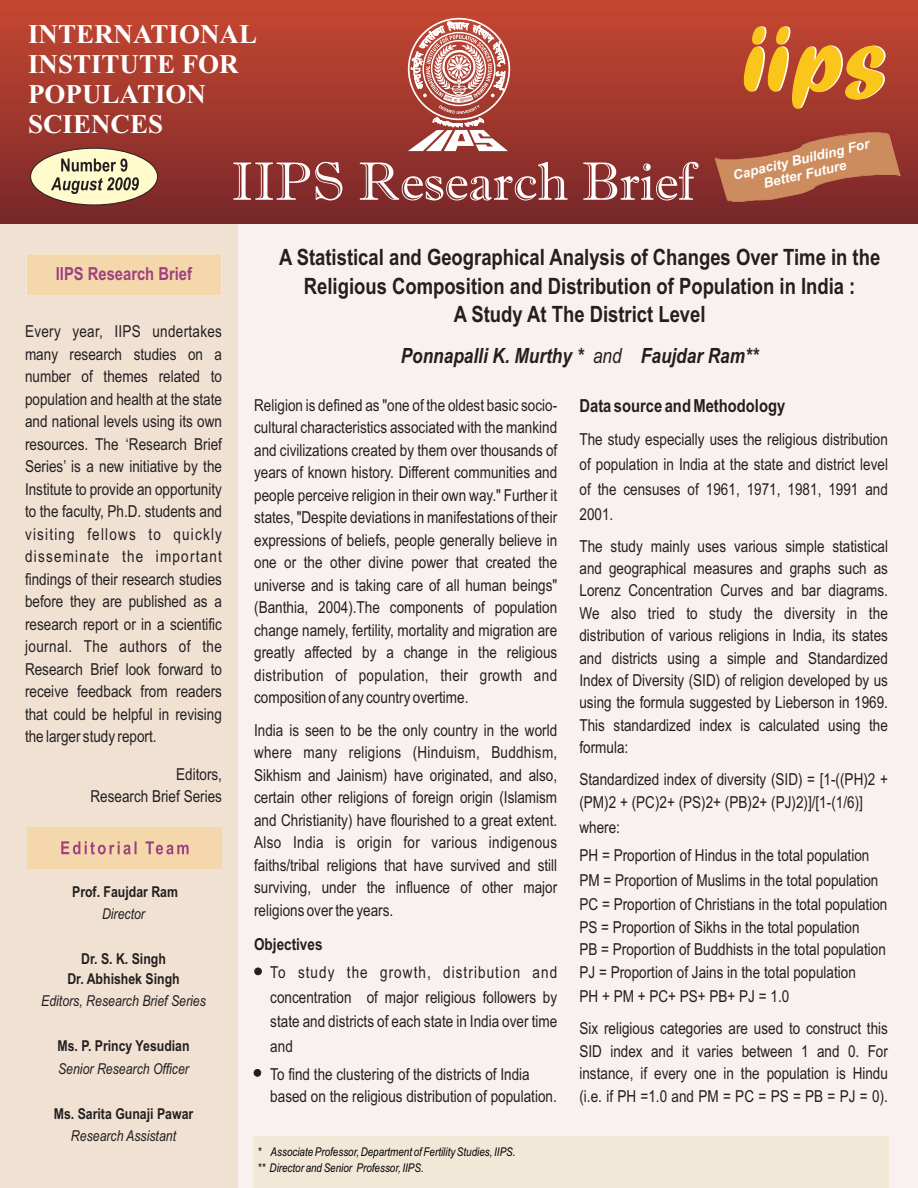
<style>
.page{position:relative;width:918px;height:1188px;background:#fff}
.page>*{position:absolute;margin:0;border:0;box-sizing:border-box;transform-origin:0 0}
.t1{font:95.85px "Forte";color:#fff}
.t2{font:700 27px/29.8px "Times New Roman";color:#fff}
.t3{font:700 22.5px/28.3px "Arial Narrow";color:#231f20;text-align:center}
.t4{font:italic 700 21px "Arial Narrow";color:#231f20}
.t5{font:700 18px "Arial Narrow";color:#231f20}
.t6{font:700 18px "Arial Narrow";color:#9e4180}
.t7{font:16.5px/22.5px "Arial Narrow";color:#231f20;text-align:justify}
.t8{font:700 16.5px "Arial Narrow";color:#231f20}
.t9{font:700 15px/19.5px "Arial Narrow";color:#231f20;text-align:center}
.t10{font:italic 15px "Arial Narrow";color:#231f20}
.t11{font:italic 700 13.5px/15.1px "Arial";color:#fff;text-align:center}
.t12{font:italic 12px/16.5px "Arial Narrow";color:#010202}
.s1{font-weight:400}
</style>
<div class="page">
<div style="left:0;top:0;width:918px;height:224px;background:linear-gradient(to bottom,#c64831,#782729)"></div>
<div style="left:237px;top:225px;width:681px;height:963px;background:#f8f1ef"></div>
<div style="left:0;top:225px;width:237px;height:963px;background:#f0e1d3"></div>
<div style="left:30px;top:148px;width:128px;height:57px;background:#fffbcc;border:1px solid #231f20;border-radius:50%"></div>
<svg style="left:408px;top:18px;width:102px;height:133px"></svg>
<div style="left:28px;top:827px;width:194px;height:42px;background:#f4d8ab"></div>
<svg style="left:61px;top:841px;width:128px;height:13px"></svg>
<div style="left:27px;top:254px;width:194px;height:41px;background:#f4d8ab"></div>
<svg style="left:233px;top:162px;width:466px;height:39px;background:#a25d5c"></svg>
<svg style="left:714px;top:132px;width:188px;height:70px;background:#b16448"></svg>
<svg style="left:51px;top:158px;width:88px;height:36px"></svg>
<div style="left:255px;top:968px;width:7px;height:7px;background:#231f20;border:1px solid #231f20;border-radius:50%"></div>
<div style="left:254px;top:1069px;width:7px;height:7px;background:#231f20;border:1px solid #231f20;border-radius:50%"></div>
<div style="left:253px;top:1137px;width:636px;height:51px;background:#f1e8d7"></div>
<h2 class="t2" style="left:28px;top:22px;width:231px">INTERNATIONAL<br>INSTITUTE FOR<br>POPULATION<br>SCIENCES</h2>
<h1 class="t1" style="left:743px;top:26px;width:145px">iips</h1>
<p class="t11" style="left:732px;top:169px;width:141px;rotate:-13deg">Capacity Building For<br>Better Future</p>
<p class="t6" style="left:56px;top:268px;width:138px">IIPS Research Brief</p>
<p class="t7" style="left:25px;top:322px;width:199px">Every year, IIPS undertakes many research studies on a number of themes related to population and health at the state and national levels using its own resources. The ‘Research Brief Series’ is a new initiative by the Institute to provide an opportunity to the faculty, Ph.D. students and visiting fellows to quickly disseminate the important findings of their research studies before they are published as a research report or in a scientific journal. The authors of the Research Brief look forward to receive feedback from readers that could be helpful in revising the larger study report.</p>
<p class="t7" style="left:90px;top:764px;width:133px;text-align:right">Editors,<br>Research Brief Series</p>
<p class="t9" style="left:72px;top:883px;width:107px">Prof. Faujdar Ram</p>
<p class="t10" style="left:102px;top:909px;width:45px">Director</p>
<p class="t9" style="left:67px;top:951px;width:114px">Dr. S. K. Singh<br>Dr. Abhishek Singh</p>
<p class="t10" style="left:41px;top:996px;width:166px">Editors, Research Brief Series</p>
<p class="t9" style="left:57px;top:1038px;width:134px">Ms. P. Princy Yesudian</p>
<p class="t10" style="left:58px;top:1063px;width:132px">Senior Research Officer</p>
<p class="t9" style="left:54px;top:1105px;width:141px">Ms. Sarita Gunaji Pawar</p>
<p class="t10" style="left:71px;top:1131px;width:107px">Research Assistant</p>
<h3 class="t3" style="left:279px;top:245px;width:603px">A Statistical and Geographical Analysis of Changes Over Time in the<br>Religious Composition and Distribution of Population in India :<br>A Study At The District Level</h3>
<p class="t4" style="left:401px;top:348px;width:359px">Ponnapalli K. Murthy * <span class="s1">and</span> Faujdar Ram**</p>
<p class="t7" style="left:254px;top:395px;width:305px">Religion is defined as "one of the oldest basic socio&shy;cultural characteristics associated with the mankind and civilizations created by them over thousands of years of known history. Different communities and people perceive religion in their own way." Further it states, "Despite deviations in manifestations of their expressions of beliefs, people generally believe in one or the other divine power that created the universe and is taking care of all human beings" (Banthia, 2004).The components of population change namely, fertility, mortality and migration are greatly affected by a change in the religious distribution of population, their growth and composition of any country overtime.</p>
<p class="t7" style="left:254px;top:720px;width:305px">India is seen to be the only country in the world where many religions (Hinduism, Buddhism, Sikhism and Jainism) have originated, and also, certain other religions of foreign origin (Islamism and Christianity) have flourished to a great extent.<br>Also India is origin for various indigenous faiths/tribal religions that have survived and still surviving, under the influence of other major religions over the years.</p>
<p class="t8" style="left:254px;top:938px;width:70px">Objectives</p>
<p class="t7" style="left:270px;top:962px;width:288px;line-height:24.5px">To study the growth, distribution and concentration of major religious followers by state and districts of each state in India over time and</p>
<p class="t7" style="left:270px;top:1064px;width:288px">To find the clustering of the districts of India based on the religious distribution of population.</p>
<p class="t12" style="left:258px;top:1144px;width:259px">* Associate Professor, Department of Fertility Studies, IIPS. ** Director and Senior Professor, IIPS.</p>
<p class="t5" style="left:579px;top:399px;width:207px">Data source and Methodology</p>
<p class="t7" style="left:579px;top:429px;width:310px;line-height:24.8px">The study especially uses the religious distribution of population in India at the state and district level of the censuses of 1961, 1971, 1981, 1991 and 2001.</p>
<p class="t7" style="left:579px;top:536px;width:310px">The study mainly uses various simple statistical and geographical measures and graphs such as Lorenz Concentration Curves and bar diagrams.<br>We also tried to study the diversity in the distribution of various religions in India, its states and districts using a simple and Standardized Index of Diversity (SID) of religion developed by us using the formula suggested by Lieberson in 1969.<br>This standardized index is calculated using the formula:</p>
<p class="t7" style="left:579px;top:770px;width:310px">Standardized index of diversity (SID) = [1-((PH)2 + (PM)2 + (PC)2+ (PS)2+ (PB)2+ (PJ)2)]/[1-(1/6)]</p>
<p class="t7" style="left:579px;top:815px;width:291px;line-height:28px">where:<br>PH = Proportion of Hindus in the total population</p>
<p class="t7" style="left:579px;top:869px;width:309px;line-height:24.8px">PM = Proportion of Muslims in the total population<br>PC = Proportion of Christians in the total population</p>
<p class="t7" style="left:579px;top:917px;width:308px;text-align:left">PS = Proportion of Sikhs in the total population<br>PB = Proportion of Buddhists in the total population<br>PJ = Proportion of Jains in the total population</p>
<p class="t7" style="left:579px;top:982px;width:310px;line-height:31.8px">PH + PM + PC+ PS+ PB+ PJ = 1.0<br>Six religious categories are used to construct this</p>
<p class="t7" style="left:579px;top:1041px;width:310px">SID index and it varies between 1 and 0. For instance, if every one in the population is Hindu (i.e. if PH =1.0 and PM = PC = PS = PB = PJ = 0).</p>
</div>
